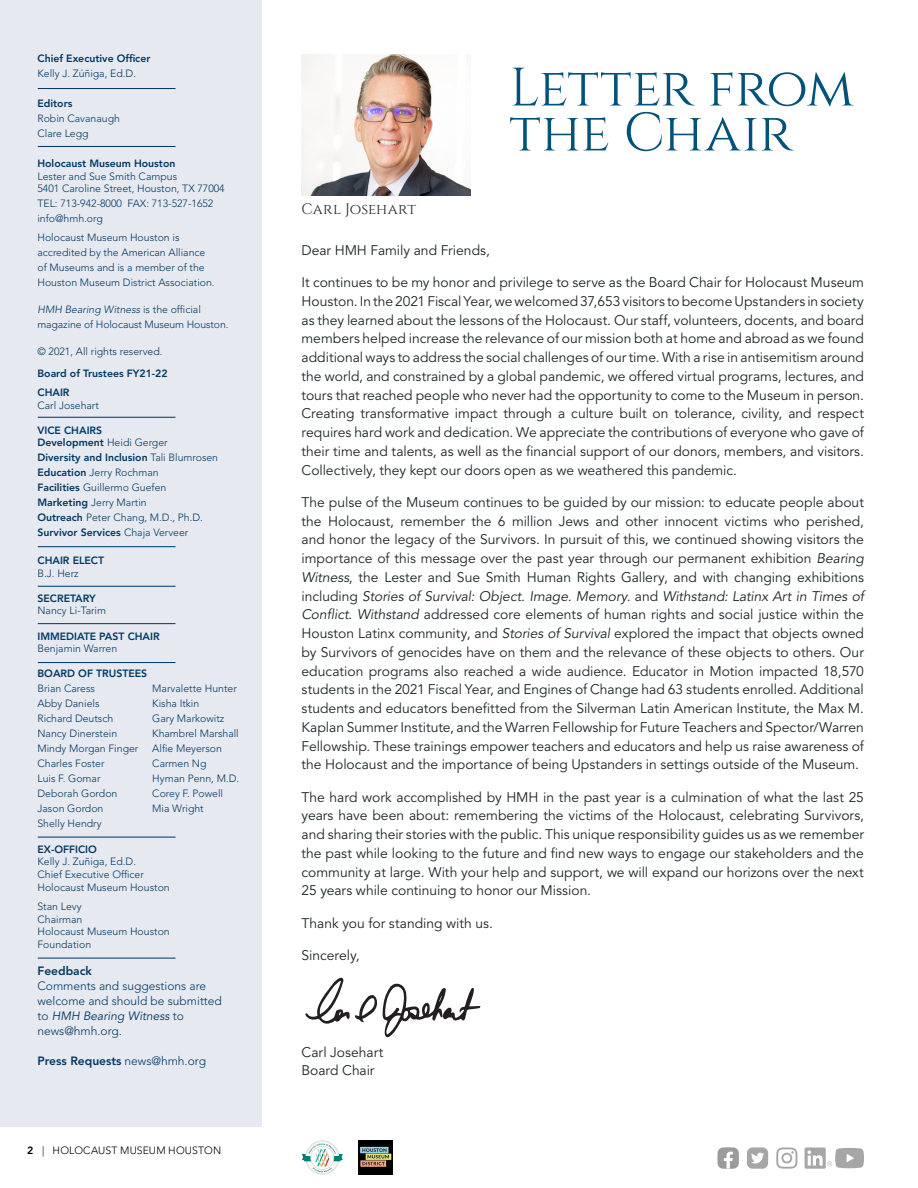
<style>
.page{position:relative;width:918px;height:1188px;background:#fff}
.page>*{position:absolute;margin:0;border:0;box-sizing:border-box;transform-origin:0 0}
.t1{font:54px/45px "Cinzel";letter-spacing:-.015em;color:#005279}
.t2{font:15px "Cinzel";letter-spacing:-.005em;color:#1d2629}
.t3{font:13.8px/18.8px "Avenir LT Std";color:#1d2629;text-align:justify}
.t4{font:300 12px/15px "Avenir LT Std";color:#003864}
.t5{font:800 12px "Avenir LT Std";color:#003864}
.t6{font:300 10.5px/15px "Avenir LT Std";color:#003864}
.t7{font:800 10.5px/12.6px "Avenir LT Std";color:#003864}
.t8{font:300 10.5px "Avenir LT Std";letter-spacing:.015em;color:#000001}
.s1{font-weight:300}
.s2{font-weight:800}
.s3{font-style:italic}
.s4{font-weight:400;font-style:italic}
</style>
<div class="page">
<div style="left:0;top:0;width:261px;height:1126px;background:#e6e9ef"></div>
<svg style="left:302px;top:1141px;width:41px;height:33px"></svg>
<img style="left:302px;top:54px;width:168px;height:141px">
<svg style="left:718px;top:1147px;width:21px;height:22px"></svg>
<div style="left:747px;top:1147px;width:21px;height:22px;background:#a7a6a6;border-radius:6px"></div>
<svg style="left:751px;top:1153px;width:13px;height:10px"></svg>
<svg style="left:776px;top:1148px;width:21px;height:21px"></svg>
<svg style="left:805px;top:1148px;width:59px;height:21px"></svg>
<hr style="left:38px;top:88px;width:137px;height:1px;background:#003864">
<hr style="left:38px;top:146px;width:137px;height:1px;background:#003864">
<hr style="left:38px;top:417px;width:137px;height:1px;background:#003864">
<hr style="left:38px;top:546px;width:137px;height:1px;background:#003864">
<hr style="left:38px;top:586px;width:137px;height:1px;background:#003864">
<hr style="left:38px;top:623px;width:137px;height:1px;background:#003864">
<hr style="left:38px;top:662px;width:137px;height:1px;background:#003864">
<hr style="left:38px;top:958px;width:137px;height:1px;background:#003864">
<svg style="left:305px;top:978px;width:176px;height:60px"></svg>
<img style="left:359px;top:1141px;width:34px;height:33px">
<hr style="left:38px;top:837px;width:137px;height:1px;background:#003864">
<p class="t7" style="left:37px;top:51px;width:114px;line-height:15px">Chief Executive Officer<br><span class="s1">Kelly J. Zúñiga, Ed.D.</span></p>
<p class="t6" style="left:37px;top:96px;width:84px"><span class="s2">Editors<br></span>Robin Cavanaugh<br>Clare Legg</p>
<p class="t6" style="left:37px;top:157px;width:189px;line-height:12.6px"><span class="s2">Holocaust Museum Houston<br></span>Lester and Sue Smith Campus<br>5401 Caroline Street, Houston, TX 77004</p>
<p class="t6" style="left:37px;top:196px;width:177px">TEL: 713-942-8000 FAX: 713-527-1652 info@hmh.org</p>
<p class="t6" style="left:37px;top:230px;width:179px">Holocaust Museum Houston is accredited by the American Alliance of Museums and is a member of the Houston Museum District Association.</p>
<p class="t6" style="left:37px;top:302px;width:192px"><span class="s3">HMH Bearing Witness</span> is the official magazine of Holocaust Museum Houston.</p>
<p class="t6" style="left:37px;top:344px;width:127px">© 2021, All rights reserved.</p>
<p class="t7" style="left:37px;top:367px;width:132px">Board of Trustees FY21-22</p>
<p class="t6" style="left:37px;top:386px;width:63px;line-height:12.6px"><span class="s2">CHAIR<br></span>Carl Josehart</p>
<p class="t7" style="left:37px;top:424px;width:132px">VICE CHAIRS<br>Development <span class="s1">Heidi Gerger</span></p>
<p class="t6" style="left:37px;top:450px;width:182px"><span class="s2">Diversity and Inclusion</span> Tali Blumrosen<br><span class="s2">Education</span> Jerry Rochman<br><span class="s2">Facilities</span> Guillermo Guefen<br><span class="s2">Marketing</span> Jerry Martin<br><span class="s2">Outreach</span> Peter Chang, M.D., Ph.D.<br><span class="s2">Survivor Services</span> Chaja Verveer</p>
<p class="t7" style="left:37px;top:554px;width:68px">CHAIR ELECT<br><span class="s1">B.J. Herz</span></p>
<p class="t6" style="left:37px;top:592px;width:70px;line-height:12.6px"><span class="s2">SECRETARY<br></span>Nancy Li-Tarim</p>
<p class="t7" style="left:37px;top:630px;width:124px">IMMEDIATE PAST CHAIR<br><span class="s1">Benjamin Warren</span></p>
<p class="t6" style="left:37px;top:666px;width:111px"><span class="s2">BOARD OF TRUSTEES<br></span>Brian Caress<br>Abby Daniels<br>Richard Deutsch<br>Nancy Dinerstein<br>Mindy Morgan Finger<br>Charles Foster<br>Luis F. Gomar<br>Deborah Gordon<br>Jason Gordon<br>Shelly Hendry</p>
<p class="t6" style="left:37px;top:843px;width:134px;line-height:12.6px"><span class="s2">EX-OFFICIO<br></span>Kelly J. Zuñiga, Ed.D.<br>Chief Executive Officer<br>Holocaust Museum Houston</p>
<p class="t6" style="left:37px;top:900px;width:134px;line-height:12.6px">Stan Levy<br>Chairman<br>Holocaust Museum Houston<br>Foundation</p>
<p class="t4" style="left:37px;top:964px;width:186px"><span class="s2">Feedback<br></span>Comments and suggestions are welcome and should be submitted to <span class="s4">HMH Bearing Witness</span> to news@hmh.org.</p>
<p class="t5" style="left:37px;top:1054px;width:170px">Press Requests <span class="s1">news@hmh.org</span></p>
<p class="t6" style="left:152px;top:681px;width:88px">Marvalette Hunter<br>Kisha Itkin<br>Gary Markowitz<br>Khambrel Marshall<br>Alfie Meyerson<br>Carmen Ng<br>Hyman Penn, M.D.<br>Corey F. Powell<br>Mia Wright</p>
<p class="t8" style="left:27px;top:1144px;width:196px"><span class="s2">2</span> | HOLOCAUST MUSEUM HOUSTON</p>
<p class="t2" style="left:302px;top:201px;width:116px">Carl Josehart</p>
<p class="t1" style="left:509px;top:67px;width:346px">Letter from the Chair</p>
<p class="t3" style="left:302px;top:241px;width:190px">Dear HMH Family and Friends,</p>
<p class="t3" style="left:302px;top:274px;width:564px">It continues to be my honor and privilege to serve as the Board Chair for Holocaust Museum Houston. In the 2021 Fiscal Year, we welcomed 37,653 visitors to become Upstanders in society as they learned about the lessons of the Holocaust. Our staff, volunteers, docents, and board members helped increase the relevance of our mission both at home and abroad as we found additional ways to address the social challenges of our time. With a rise in antisemitism around the world, and constrained by a global pandemic, we offered virtual programs, lectures, and tours that reached people who never had the opportunity to come to the Museum in person.<br>Creating transformative impact through a culture built on tolerance, civility, and respect requires hard work and dedication. We appreciate the contributions of everyone who gave of their time and talents, as well as the financial support of our donors, members, and visitors.<br>Collectively, they kept our doors open as we weathered this pandemic.</p>
<p class="t3" style="left:302px;top:493px;width:564px">The pulse of the Museum continues to be guided by our mission: to educate people about the Holocaust, remember the 6 million Jews and other innocent victims who perished, and honor the legacy of the Survivors. In pursuit of this, we continued showing visitors the importance of this message over the past year through our permanent exhibition <span class="s3">Bearing Witness</span>, the Lester and Sue Smith Human Rights Gallery, and with changing exhibitions including <span class="s3">Stories of Survival: Object. Image. Memory.</span> and <span class="s3">Withstand: Latinx Art in Times of Conflict</span>. <span class="s3">Withstand</span> addressed core elements of human rights and social justice within the Houston Latinx community, and <span class="s3">Stories of Survival</span> explored the impact that objects owned by Survivors of genocides have on them and the relevance of these objects to others. Our education programs also reached a wide audience. Educator in Motion impacted 18,570 students in the 2021 Fiscal Year, and Engines of Change had 63 students enrolled. Additional students and educators benefitted from the Silverman Latin American Institute, the Max M.<br>Kaplan Summer Institute, and the Warren Fellowship for Future Teachers and Spector/Warren Fellowship. These trainings empower teachers and educators and help us raise awareness of the Holocaust and the importance of being Upstanders in settings outside of the Museum.</p>
<p class="t3" style="left:302px;top:788px;width:564px">The hard work accomplished by HMH in the past year is a culmination of what the last 25 years have been about: remembering the victims of the Holocaust, celebrating Survivors, and sharing their stories with the public. This unique responsibility guides us as we remember the past while looking to the future and find new ways to engage our stakeholders and the community at large. With your help and support, we will expand our horizons over the next 25 years while continuing to honor our Mission.</p>
<p class="t3" style="left:302px;top:914px;width:193px">Thank you for standing with us.</p>
<p class="t3" style="left:302px;top:946px;width:60px">Sincerely,</p>
<p class="t3" style="left:302px;top:1043px;width:84px">Carl Josehart<br>Board Chair</p>
</div>
